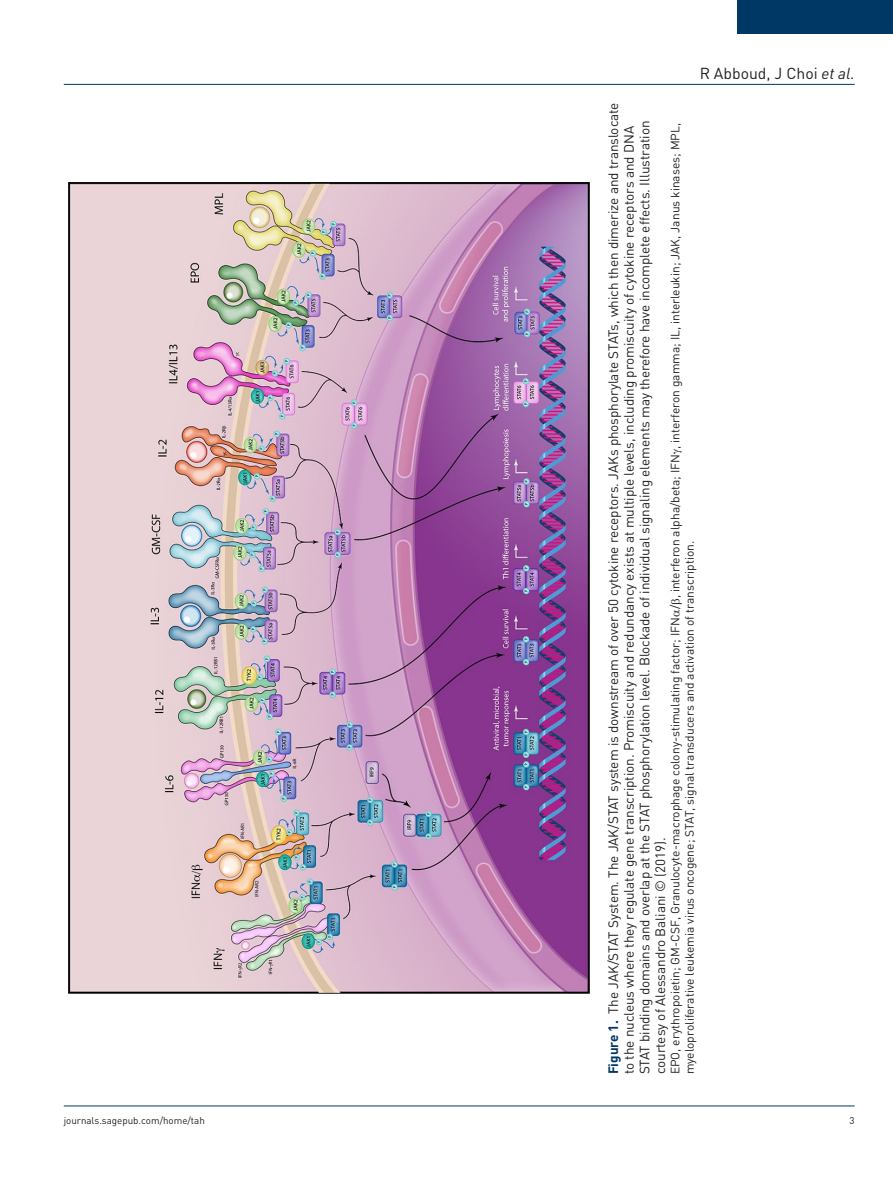
<style>
.page{position:relative;width:893px;height:1191px;background:#fff}
.page>*{position:absolute;margin:0;border:0;box-sizing:border-box;transform-origin:0 0}
.t1{font:15.75px "DIN";color:#231f20}
.t2{font:13.5px/15.8px "DIN";letter-spacing:-.005em;color:#231f20}
.t3{font:12px/14.2px "DIN";color:#231f20}
.t4{font:9.75px "DIN";color:#231f20}
.s1{font-style:italic}
.s2{font-weight:700;color:#003865}
</style>
<div class="page">
<hr style="left:64px;top:84px;width:791px;height:1px;background:#003865">
<hr style="left:64px;top:1105px;width:791px;height:1px;background:#003865">
<div style="left:738px;top:0;width:155px;height:34px;background:#003865"></div>
<img style="left:68px;top:183px;width:522px;height:810px">
<p class="t1" style="left:700px;top:63px;width:156px">R Abboud, J Choi <span class="s1">et al.</span></p>
<p class="t2" style="left:605px;top:1074px;width:973px;rotate:-90deg"><span class="s2">Figure 1.</span> The JAK/STAT System. The JAK/STAT system is downstream of over 50 cytokine receptors. JAKs phosphorylate STATs, which then dimerize and translocate to the nucleus where they regulate gene transcription. Promiscuity and redundancy exists at multiple levels, including promiscuity of cytokine receptors and DNA STAT binding domains and overlap at the STAT phosphorylation level. Blockade of individual signaling elements may therefore have incomplete effects. Illustration courtesy of Alessandro Baliani © (2019).</p>
<p class="t3" style="left:668px;top:1074px;width:953px;rotate:-90deg">EPO, erythropoietin; GM-CSF, Granulocyte-macrophage colony-stimulating factor; IFN / , interferon alpha/beta; IFN , interferon gamma; IL, interleukin; JAK, Janus kinases; MPL, myeloproliferative leukemia virus oncogene; STAT, signal transducers and activation of transcription.</p>
<p class="t4" style="left:64px;top:1114px;width:143px">journals.sagepub.com/home/tah</p>
<p class="t4" style="left:850px;top:1114px;width:7px">3</p>
</div>
